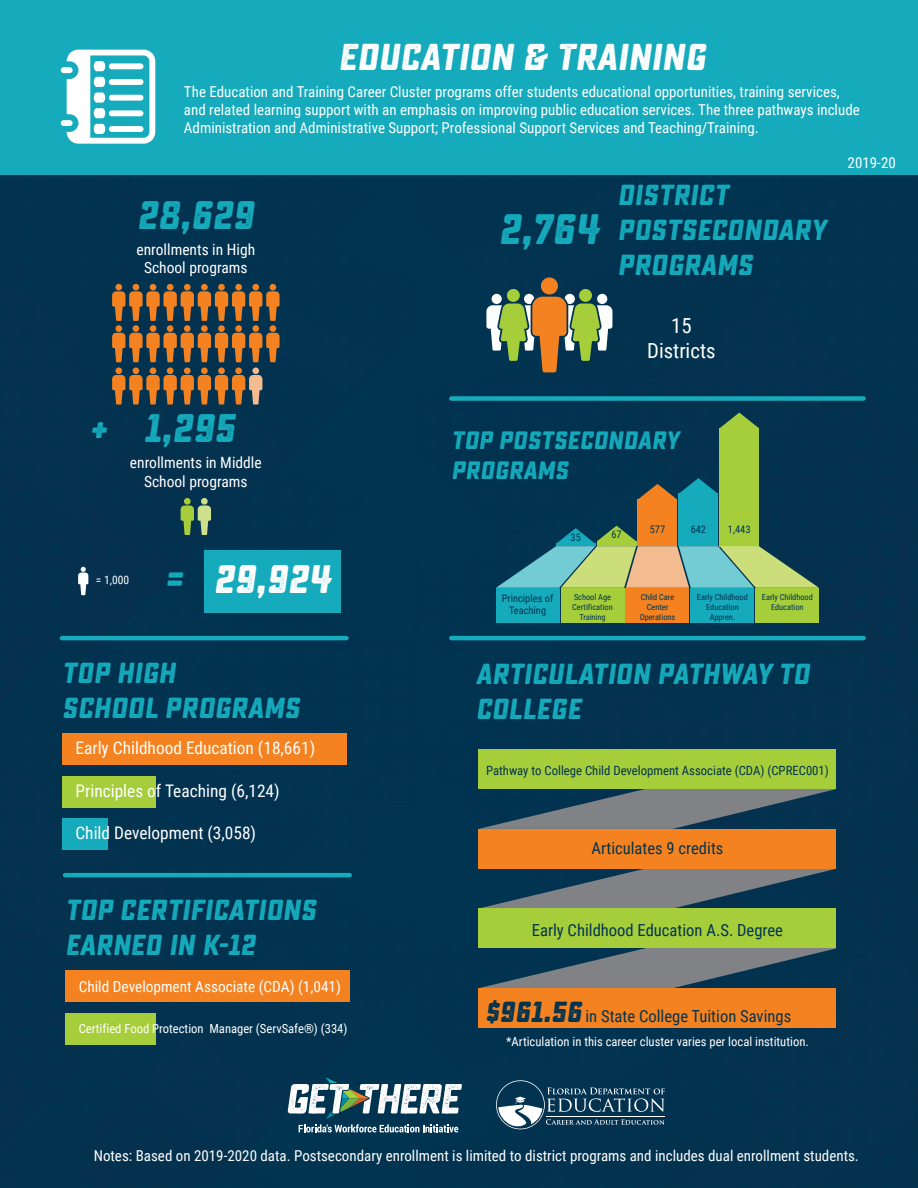
<style>
.page{position:relative;width:918px;height:1188px;background:#fff}
.page>*{position:absolute;margin:0;border:0;box-sizing:border-box;transform-origin:0 0}
.t1{font:39.75px "Sucrose Slant Bold One";color:#15abbc}
.t2{font:39.75px "Sucrose Slant Bold One";color:#fff}
.t3{font:37.35px "Sucrose Slant Bold One";color:#fff}
.t4{font:28.95px/34.8px "Sucrose Slant Bold One";color:#15abbc}
.t5{font:25.2px/30.2px "Sucrose Slant Bold One";color:#15abbc}
.t6{font:20.7px/24.9px "Roboto Condensed";color:#fff;text-align:center}
.t7{font:17.4px "Roboto Condensed";color:#fff}
.t8{font:16.65px "Roboto Condensed";color:#013451}
.t9{font:15.45px/18.6px "Roboto Condensed";color:#fff;text-align:center}
.t10{font:15.3px "Roboto Condensed";color:#fff}
.t11{font:15px/18px "Roboto Condensed";color:#fff}
.t12{font:12.75px "Roboto Condensed";color:#013451}
.t13{font:12.6px "Roboto Condensed";color:#fff}
.t14{font:11.55px "Roboto Condensed";color:#fff}
.t15{font:10.35px/12.5px "Roboto Condensed";color:#013451;text-align:center}
.t16{font:8.25px/9.9px "Roboto Condensed";color:#013451;text-align:center}
.s1{font-size:42.6px}
.s2{font-family:"Sucrose Slant Bold One";font-size:28.95px}
</style>
<div class="page">
<div style="left:0;top:362px;width:815px;height:826px;background:#023350"></div>
<div style="left:0;top:174px;width:917px;height:188px;background:#013350"></div>
<div style="left:0;top:0;width:918px;height:174px;background:#15abbc"></div>
<div style="left:638px;top:499px;width:39px;height:47px;background:#f58220"></div>
<div style="left:679px;top:494px;width:39px;height:52px;background:#15abbc"></div>
<div style="left:720px;top:428px;width:39px;height:118px;background:#a6ce3b"></div>
<hr style="left:65px;top:873px;width:285px;height:4px;background:#15abbc">
<hr style="left:62px;top:636px;width:284px;height:4px;background:#15abbc">
<svg style="left:61px;top:50px;width:94px;height:94px"></svg>
<svg style="left:112px;top:284px;width:168px;height:78px"></svg>
<div style="left:115px;top:367px;width:7px;height:7px;background:#f58220;border-radius:50%"></div>
<div style="left:133px;top:367px;width:6px;height:7px;background:#f58220;border-radius:50%"></div>
<div style="left:150px;top:367px;width:6px;height:7px;background:#f58220;border-radius:50%"></div>
<div style="left:167px;top:367px;width:6px;height:7px;background:#f58220;border-radius:50%"></div>
<div style="left:184px;top:367px;width:7px;height:7px;background:#f58220;border-radius:50%"></div>
<div style="left:201px;top:367px;width:7px;height:7px;background:#f58220;border-radius:50%"></div>
<div style="left:218px;top:367px;width:7px;height:7px;background:#f58220;border-radius:50%"></div>
<div style="left:235px;top:367px;width:7px;height:7px;background:#f58220;border-radius:50%"></div>
<svg style="left:112px;top:375px;width:150px;height:30px"></svg>
<div style="left:252px;top:367px;width:7px;height:7px;background:#f2bb90;border-radius:50%"></div>
<div style="left:184px;top:498px;width:7px;height:7px;background:#a6ce3b;border-radius:50%"></div>
<svg style="left:181px;top:505px;width:30px;height:30px"></svg>
<div style="left:201px;top:498px;width:7px;height:7px;background:#cde08c;border-radius:50%"></div>
<div style="left:205px;top:550px;width:136px;height:62px;background:#15abbc"></div>
<svg style="left:78px;top:567px;width:10px;height:28px"></svg>
<div style="left:62px;top:734px;width:284px;height:31px;background:#f58220"></div>
<div style="left:62px;top:777px;width:93px;height:31px;background:#a6ce3b"></div>
<div style="left:62px;top:818px;width:46px;height:31px;background:#15abbc"></div>
<div style="left:815px;top:361px;width:102px;height:827px;background:#04324f"></div>
<svg style="left:479px;top:749px;width:357px;height:239px"></svg>
<div style="left:479px;top:909px;width:357px;height:39px;background:#a6ce3b"></div>
<div style="left:479px;top:988px;width:357px;height:40px;background:#f58220"></div>
<svg style="left:496px;top:1080px;width:169px;height:49px"></svg>
<hr style="left:451px;top:636px;width:413px;height:4px;background:#15abbc">
<div style="left:451px;top:396px;width:413px;height:5px;background:#15abbc"></div>
<div style="left:541px;top:277px;width:17px;height:18px;background:#f58220;border-radius:50%"></div>
<div style="left:579px;top:289px;width:13px;height:13px;background:#a6ce3b;border-radius:50%"></div>
<div style="left:507px;top:289px;width:13px;height:13px;background:#a6ce3b;border-radius:50%"></div>
<svg style="left:486px;top:294px;width:126px;height:78px"></svg>
<div style="left:496px;top:588px;width:63px;height:34px;background:#15abbc"></div>
<div style="left:561px;top:588px;width:63px;height:34px;background:#a6ce3b"></div>
<div style="left:626px;top:588px;width:63px;height:34px;background:#f58220"></div>
<div style="left:691px;top:588px;width:63px;height:34px;background:#15abbc"></div>
<div style="left:756px;top:588px;width:63px;height:34px;background:#a6ce3b"></div>
<svg style="left:496px;top:526px;width:323px;height:62px"></svg>
<svg style="left:638px;top:478px;width:80px;height:21px"></svg>
<svg style="left:720px;top:413px;width:39px;height:15px"></svg>
<div style="left:65px;top:971px;width:285px;height:31px;background:#f58220"></div>
<div style="left:65px;top:1014px;width:90px;height:31px;background:#a6ce3b"></div>
<svg style="left:288px;top:1077px;width:174px;height:55px"></svg>
<h1 class="t3" style="left:338px;top:35px;width:369px">EDUCATION &amp; TRAINING</h1>
<p class="t11" style="left:184px;top:82px;width:677px">The Education and Training Career Cluster programs offer students educational opportunities, training services, and related learning support with an emphasis on improving public education services. The three pathways include<br>Administration and Administrative Support; Professional Support Services and Teaching/Training.</p>
<p class="t11" style="left:848px;top:154px;width:50px">2019-20</p>
<h1 class="t1" style="left:137px;top:192px;width:119px">28,629</h1>
<p class="t9" style="left:136px;top:239px;width:120px">enrollments in High<br>School programs</p>
<p class="t4" style="left:618px;top:178px;width:112px">DISTRICT</p>
<p class="t4" style="left:498px;top:213px;width:329px"><span class="s1">2,764</span> POSTSECONDARY</p>
<p class="t4" style="left:618px;top:248px;width:137px">PROGRAMS</p>
<h1 class="t1" style="left:89px;top:405px;width:147px">+ 1,295</h1>
<p class="t9" style="left:130px;top:453px;width:133px">enrollments in Middle<br>School programs</p>
<p class="t14" style="left:96px;top:572px;width:35px">= 1,000</p>
<p class="t1" style="left:164px;top:555px;width:21px">=</p>
<p class="t2" style="left:213px;top:555px;width:119px">29,924</p>
<p class="t4" style="left:62px;top:656px;width:239px">TOP HIGH<br>SCHOOL PROGRAMS</p>
<p class="t7" style="left:75px;top:736px;width:241px">Early Childhood Education (18,661)</p>
<p class="t7" style="left:75px;top:779px;width:206px">Principles of Teaching (6,124)</p>
<p class="t7" style="left:75px;top:820px;width:182px">Child Development (3,058)</p>
<p class="t4" style="left:65px;top:893px;width:252px">TOP CERTIFICATIONS<br>EARNED IN K-12</p>
<p class="t10" style="left:79px;top:976px;width:264px">Child Development Associate (CDA) (1,041)</p>
<p class="t13" style="left:79px;top:1020px;width:270px">Certified Food Protection Manager (ServSafe®) (334)</p>
<p class="t6" style="left:647px;top:312px;width:70px">15<br>Districts</p>
<p class="t5" style="left:451px;top:425px;width:229px">TOP POSTSECONDARY<br>PROGRAMS</p>
<p class="t15" style="left:571px;top:530px;width:12px">35</p>
<p class="t15" style="left:611px;top:528px;width:12px">67</p>
<p class="t15" style="left:650px;top:523px;width:17px">577</p>
<p class="t15" style="left:691px;top:523px;width:17px">642</p>
<p class="t15" style="left:728px;top:523px;width:24px">1,443</p>
<p class="t15" style="left:502px;top:592px;width:53px">Principles of<br>Teaching</p>
<p class="t16" style="left:572px;top:592px;width:42px">School Age<br>Certification<br>Training</p>
<p class="t16" style="left:640px;top:592px;width:37px">Child Care<br>Center<br>Operations</p>
<p class="t16" style="left:697px;top:592px;width:52px">Early Childhood<br>Education<br>Appren.</p>
<p class="t16" style="left:762px;top:592px;width:52px">Early Childhood<br>Education</p>
<p class="t4" style="left:476px;top:657px;width:335px">ARTICULATION PATHWAY TO<br>COLLEGE</p>
<p class="t12" style="left:486px;top:762px;width:344px">Pathway to College Child Development Associate (CDA) (CPREC001)</p>
<p class="t8" style="left:591px;top:836px;width:134px">Articulates 9 credits</p>
<p class="t8" style="left:532px;top:918px;width:253px">Early Childhood Education A.S. Degree</p>
<p class="t8" style="left:485px;top:1004px;width:308px"><span class="s2">$961.56</span> in State College Tuition Savings</p>
<p class="t13" style="left:506px;top:1033px;width:304px">*Articulation in this career cluster varies per local institution.</p>
<p class="t11" style="left:94px;top:1147px;width:767px">Notes: Based on 2019-2020 data. Postsecondary enrollment is limited to district programs and includes dual enrollment students.</p>
</div>
